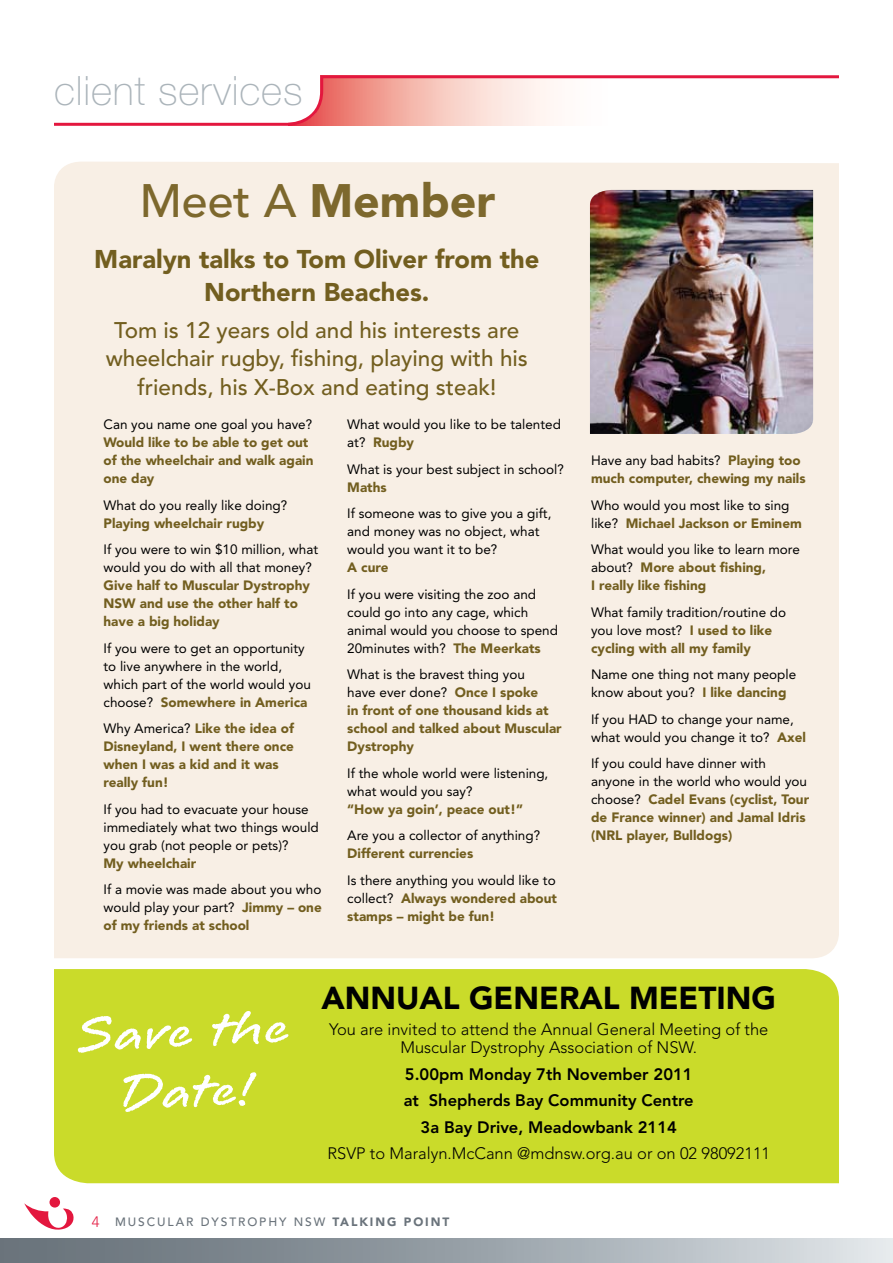
<style>
.page{position:relative;width:893px;height:1263px;background:#fff}
.page>*{position:absolute;margin:0;border:0;box-sizing:border-box;transform-origin:0 0}
.t1{font:700 66.15px/60px "Longhand";color:#fff;text-align:center}
.t2{font:900 46.5px "Avenir";color:#7d682d}
.t3{font:100 40.5px "Helvetica Neue LT Std";letter-spacing:.02em;color:#abb4ba}
.t4{font:900 31.5px "Avenir";color:#000}
.t5{font:900 25.5px/33px "Avenir";color:#725e1f;text-align:center}
.t6{font:500 22.5px/28.5px "Avenir";color:#725e1f;text-align:center}
.t7{font:300 16.5px/18px "Avenir";color:#000;text-align:center}
.t8{font:800 16.5px/26.5px "Avenir";color:#000;text-align:center}
.t9{font:13.5px/18px "Avenir";color:#000}
.t10{font:900 13.5px/18px "Avenir";color:#725e1f}
.t11{font:500 12px "Avenir";letter-spacing:.16em;color:#6a737b}
.s1{font-weight:500}
.s2{font-weight:900;color:#725e1f}
.s3{font-weight:400;color:#000}
.s4{font-weight:300;font-size:15px;color:#e3173e}
.s5{font-weight:900}
</style>
<div class="page">
<div style="left:49px;top:1197px;width:11px;height:10px;background:#e3173e;border-radius:50%"></div>
<svg style="left:24px;top:1203px;width:50px;height:27px"></svg>
<div style="left:0;top:1239px;width:893px;height:24px;background:linear-gradient(to right,#5c6770,#dae0e5)"></div>
<div style="left:54px;top:162px;width:785px;height:796px;background:#f8efe5"></div>
<svg style="left:54px;top:75px;width:785px;height:51px"></svg>
<img style="left:590px;top:190px;width:223px;height:244px">
<div style="left:54px;top:969px;width:785px;height:214px;background:#cadb2a"></div>
<h3 class="t3" style="left:54px;top:67px;width:250px">client services</h3>
<h2 class="t2" style="left:140px;top:173px;width:357px"><span class="s1">Meet A</span> Member</h2>
<h3 class="t5" style="left:94px;top:242px;width:447px">Maralyn talks to Tom Oliver from the<br>Northern Beaches.</h3>
<h3 class="t6" style="left:106px;top:316px;width:424px">Tom is 12 years old and his interests are wheelchair rugby, fishing, playing with his friends, his X-Box and eating steak!</h3>
<p class="t9" style="left:104px;top:415px;width:210px">Can you name one goal you have?</p>
<p class="t10" style="left:104px;top:433px;width:211px">Would like to be able to get out of the wheelchair and walk again one day</p>
<p class="t9" style="left:104px;top:496px;width:185px">What do you really like doing?</p>
<p class="t10" style="left:104px;top:514px;width:162px">Playing wheelchair rugby</p>
<p class="t9" style="left:104px;top:540px;width:216px">If you were to win $10 million, what would you do with all that money?</p>
<p class="t10" style="left:104px;top:576px;width:208px">Give half to Muscular Dystrophy<br>NSW and use the other half to have a big holiday</p>
<p class="t9" style="left:104px;top:639px;width:209px">If you were to get an opportunity to live anywhere in the world, which part of the world would you choose? <span class="s2">Somewhere in America</span></p>
<p class="t10" style="left:104px;top:719px;width:192px"><span class="s3">Why America?</span> Like the idea of<br>Disneyland, I went there once when I was a kid and it was really fun!</p>
<p class="t9" style="left:104px;top:800px;width:217px">If you had to evacuate your house immediately what two things would you grab (not people or pets)?</p>
<p class="t10" style="left:104px;top:854px;width:94px">My wheelchair</p>
<p class="t9" style="left:104px;top:880px;width:220px;text-align:justify">If a movie was made about you who would play your part? <span class="s2">Jimmy – one of my friends at school</span></p>
<p class="t9" style="left:347px;top:415px;width:215px">What would you like to be talented at? <span class="s2">Rugby</span></p>
<p class="t9" style="left:347px;top:460px;width:218px">What is your best subject in school?</p>
<p class="t10" style="left:347px;top:478px;width:41px">Maths</p>
<p class="t9" style="left:347px;top:504px;width:206px">If someone was to give you a gift, and money was no object, what would you want it to be?</p>
<p class="t10" style="left:347px;top:558px;width:43px">A cure</p>
<p class="t9" style="left:347px;top:585px;width:212px">If you were visiting the zoo and could go into any cage, which animal would you choose to spend<br>20minutes with? <span class="s2">The Meerkats</span></p>
<p class="t10" style="left:347px;top:665px;width:216px"><span class="s3">What is the bravest thing you<br>have ever done?</span> Once I spoke<br>in front of one thousand kids at school and talked about Muscular<br>Dystrophy</p>
<p class="t9" style="left:347px;top:764px;width:203px">If the whole world were listening, what would you say?</p>
<p class="t10" style="left:347px;top:800px;width:177px">“How ya goin’, peace out!”</p>
<p class="t9" style="left:347px;top:826px;width:194px">Are you a collector of anything?</p>
<p class="t10" style="left:347px;top:844px;width:128px">Different currencies</p>
<p class="t9" style="left:347px;top:871px;width:211px;text-align:justify">Is there anything you would like to collect? <span class="s2">Always wondered about stamps – might be fun!</span></p>
<p class="t10" style="left:591px;top:451px;width:216px"><span class="s3">Have any bad habits?</span> Playing too much computer, chewing my nails</p>
<p class="t9" style="left:591px;top:496px;width:212px">Who would you most like to sing like? <span class="s2">Michael Jackson or Eminem</span></p>
<p class="t10" style="left:591px;top:540px;width:210px"><span class="s3">What would you like to learn more about?</span> More about fishing,<br>I really like fishing</p>
<p class="t9" style="left:591px;top:603px;width:197px">What family tradition/routine do you love most? <span class="s2">I used to like cycling with all my family</span></p>
<p class="t9" style="left:591px;top:666px;width:207px">Name one thing not many people know about you? <span class="s2">I like dancing</span></p>
<p class="t9" style="left:591px;top:710px;width:216px">If you HAD to change your name, what would you change it to? <span class="s2">Axel</span></p>
<p class="t10" style="left:591px;top:754px;width:220px"><span class="s3">If you could have dinner with anyone in the world who would you choose?</span> Cadel Evans (cyclist, Tour de France winner) and Jamal Idris (NRL player, Bulldogs)</p>
<h1 class="t1" style="left:74px;top:1006px;width:216px;rotate:-2deg">Save the<br>Date!</h1>
<h3 class="t4" style="left:321px;top:979px;width:456px">ANNUAL GENERAL MEETING</h3>
<p class="t7" style="left:329px;top:1021px;width:441px">You are invited to attend the Annual General Meeting of the<br>Muscular Dystrophy Association of NSW.</p>
<p class="t8" style="left:404px;top:1061px;width:291px">5.00pm Monday 7th November 2011 at Shepherds Bay Community Centre<br>3a Bay Drive, Meadowbank 2114</p>
<p class="t7" style="left:327px;top:1145px;width:444px">RSVP to Maralyn.McCann @mdnsw.org.au or on 02 98092111</p>
<p class="t11" style="left:92px;top:1214px;width:359px"><span class="s4">4</span> MUSCULAR DYSTROPHY NSW <span class="s5">TALKING POINT</span></p>
</div>
